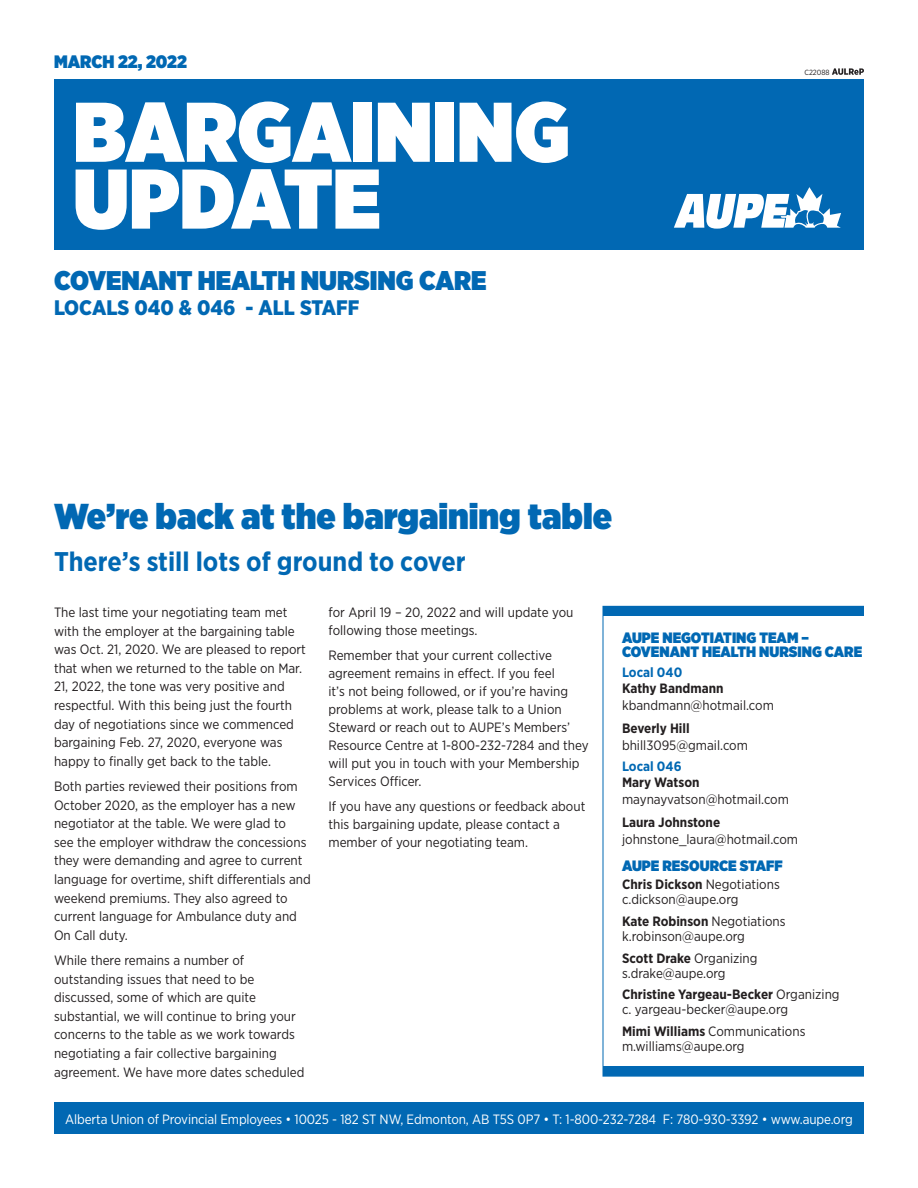
<style>
.page{position:relative;width:918px;height:1188px;background:#fff}
.page>*{position:absolute;margin:0;border:0;box-sizing:border-box;transform-origin:0 0}
.t1{font:900 84.45px "Gotham Narrow";color:#fff}
.t2{font:900 36px "Gotham Narrow";color:#0168b3}
.t3{font:700 27px "Gotham Narrow";color:#0168b3}
.t4{font:900 27px "Gotham Narrow";color:#0168b3}
.t5{font:900 21px "Gotham Narrow";color:#0168b3}
.t6{font:900 18px "Gotham Narrow";color:#0168b3}
.body_copy{font:900 15px/13.5px "Gotham Narrow";color:#0168b3}
.body_copy-2{font:13.5px/18.6px "Gotham Narrow";color:#231f20}
.body_copy-3{font:700 13.5px "Gotham Narrow";color:#231f20}
.t7{font:13.5px "Gotham Narrow";letter-spacing:-.01em;color:#fff}
.body_copy-4{font:700 13.5px "Gotham Narrow";color:#0168b3}
.t8{font:7.5px "Gotham Narrow";color:#231f20}
.s1{font-weight:400}
.s2{font-weight:700}
</style>
<div class="page">
<div style="left:54px;top:79px;width:810px;height:171px;background:#0168b3"></div>
<div style="left:54px;top:1102px;width:810px;height:32px;background:#0168b3"></div>
<div style="left:603px;top:606px;width:261px;height:10px;background:#0168b3"></div>
<div style="left:603px;top:1067px;width:261px;height:9px;background:#0168b3"></div>
<svg style="left:674px;top:187px;width:167px;height:42px"></svg>
<div style="left:603px;top:606px;width:261px;height:471px;border:1px solid #0168b3"></div>
<svg style="left:832px;top:68px;width:32px;height:7px"></svg>
<p class="t6" style="left:54px;top:50px;width:134px">MARCH 22, 2022</p>
<p class="t1" style="left:73px;top:75px;width:498px">BARGAINING</p>
<p class="t1" style="left:73px;top:142px;width:309px">UPDATE</p>
<p class="t4" style="left:54px;top:262px;width:434px">COVENANT HEALTH NURSING CARE</p>
<p class="t5" style="left:54px;top:294px;width:307px">LOCALS 040 &amp; 046 - ALL STAFF</p>
<p class="t2" style="left:54px;top:492px;width:560px">We’re back at the bargaining table</p>
<p class="t3" style="left:54px;top:544px;width:413px">There’s still lots of ground to cover</p>
<p class="t8" style="left:804px;top:68px;width:27px">C22088</p>
<p class="body_copy-2" style="left:328px;top:603px;width:246px;line-height:18px">for April 19 – 20, 2022 and will update you following those meetings.</p>
<p class="body_copy-2" style="left:328px;top:646px;width:262px;line-height:18px">Remember that your current collective agreement remains in effect. If you feel<br>it’s not being followed, or if you’re having problems at work, please talk to a Union Steward or reach out to AUPE’s Members’ Resource Centre at 1-800-232-7284 and they will put you in touch with your Membership Services Officer.</p>
<p class="body_copy-2" style="left:328px;top:797px;width:258px;line-height:18px">If you have any questions or feedback about this bargaining update, please contact a member of your negotiating team.</p>
<p class="body_copy-2" style="left:54px;top:603px;width:254px">The last time your negotiating team met with the employer at the bargaining table was Oct. 21, 2020. We are pleased to report that when we returned to the table on Mar.<br>21, 2022, the tone was very positive and respectful. With this being just the fourth day of negotiations since we commenced bargaining Feb. 27, 2020, everyone was happy to finally get back to the table.</p>
<p class="body_copy-2" style="left:54px;top:777px;width:258px">Both parties reviewed their positions from October 2020, as the employer has a new negotiator at the table. We were glad to<br>see the employer withdraw the concessions they were demanding and agree to current language for overtime, shift differentials and weekend premiums. They also agreed to current language for Ambulance duty and On Call duty.</p>
<p class="body_copy-2" style="left:54px;top:951px;width:252px">While there remains a number of outstanding issues that need to be discussed, some of which are quite substantial, we will continue to bring your concerns to the table as we work towards negotiating a fair collective bargaining agreement. We have more dates scheduled</p>
<p class="t7" style="left:65px;top:1110px;width:789px">Alberta Union of Provincial Employees • 10025 - 182 ST NW, Edmonton, AB T5S 0P7 • T: 1-800-232-7284 F: 780-930-3392 • www.aupe.org</p>
<p class="body_copy" style="left:622px;top:631px;width:242px">AUPE NEGOTIATING TEAM –<br>COVENANT HEALTH NURSING CARE</p>
<p class="body_copy-4" style="left:622px;top:664px;width:62px">Local 040</p>
<p class="body_copy-3" style="left:622px;top:680px;width:103px">Kathy Bandmann</p>
<p class="body_copy-2" style="left:622px;top:696px;width:153px">kbandmann@hotmail.com</p>
<p class="body_copy-3" style="left:622px;top:720px;width:69px">Beverly Hill</p>
<p class="body_copy-2" style="left:622px;top:735px;width:127px">bhill3095@gmail.com</p>
<p class="body_copy-4" style="left:622px;top:757px;width:61px">Local 046</p>
<p class="body_copy-3" style="left:622px;top:774px;width:79px">Mary Watson</p>
<p class="body_copy-2" style="left:622px;top:789px;width:168px">maynayvatson@hotmail.com</p>
<p class="body_copy-3" style="left:622px;top:814px;width:100px">Laura Johnstone</p>
<p class="body_copy-2" style="left:622px;top:829px;width:178px">johnstone_laura@hotmail.com</p>
<p class="body_copy" style="left:622px;top:858px;width:162px">AUPE RESOURCE STAFF</p>
<p class="body_copy-3" style="left:622px;top:876px;width:159px">Chris Dickson <span class="s1">Negotiations</span></p>
<p class="body_copy-2" style="left:622px;top:890px;width:118px">c.dickson@aupe.org</p>
<p class="body_copy-3" style="left:622px;top:912px;width:165px">Kate Robinson <span class="s1">Negotiations</span></p>
<p class="body_copy-2" style="left:622px;top:926px;width:124px">k.robinson@aupe.org</p>
<p class="body_copy-3" style="left:622px;top:949px;width:137px">Scott Drake <span class="s1">Organizing</span></p>
<p class="body_copy-2" style="left:622px;top:963px;width:105px">s.drake@aupe.org</p>
<p class="body_copy-3" style="left:622px;top:986px;width:219px">Christine Yargeau-Becker <span class="s1">Organizing</span></p>
<p class="body_copy-2" style="left:622px;top:1000px;width:168px">c. yargeau-becker@aupe.org</p>
<p class="body_copy-2" style="left:622px;top:1022px;width:185px"><span class="s2">Mimi Williams</span> Communications</p>
<p class="body_copy-2" style="left:622px;top:1037px;width:124px">m.williams@aupe.org</p>
</div>
